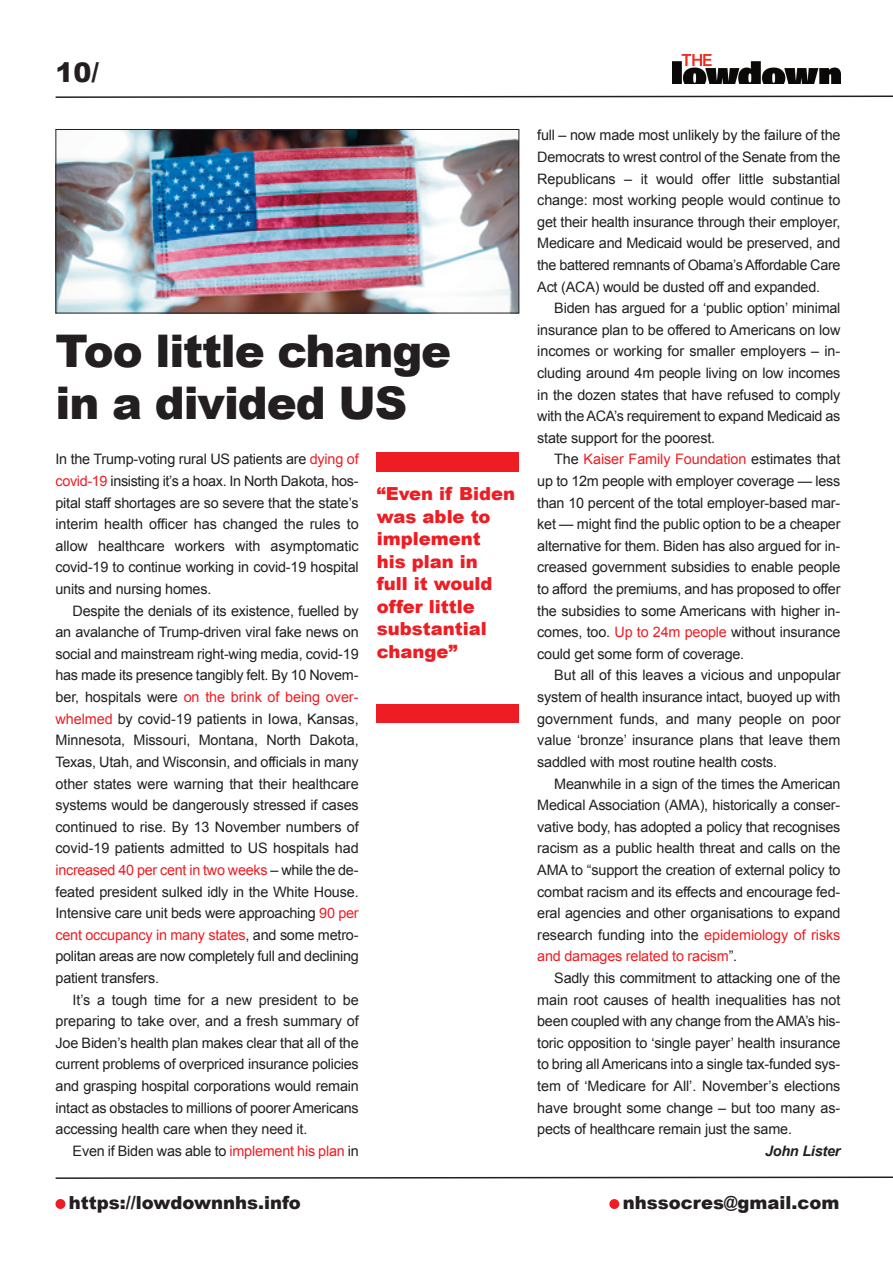
<style>
.page{position:relative;width:893px;height:1263px;background:#fff}
.page>*{position:absolute;margin:0;border:0;box-sizing:border-box;transform-origin:0 0}
.t1{font:900 45px/52.5px "Arial";letter-spacing:-.025em;color:#231f20}
.t2{font:900 27px "Arial";color:#231f20}
.t3{font:900 18px/22.5px "Arial";color:#ee1d23}
.t4{font:900 18px "Arial";color:#231f20}
.t5{font:14.4px/21.6px "Arial";letter-spacing:-.015em;color:#231f20;text-align:justify}
.t6{font:italic 700 14.4px "Arial";letter-spacing:-.015em;color:#231f20}
.s1{color:#ee1d23}
</style>
<div class="page">
<div style="left:55px;top:1199px;width:10px;height:10px;background:#ee1d23;border-radius:50%"></div>
<div style="left:609px;top:1199px;width:10px;height:10px;background:#ee1d23;border-radius:50%"></div>
<svg style="left:55px;top:1176px;width:838px;height:3px"></svg>
<div style="left:377px;top:452px;width:142px;height:20px;background:#ee1d23"></div>
<div style="left:377px;top:704px;width:142px;height:18px;background:#ee1d23"></div>
<img style="left:57px;top:131px;width:460px;height:180px">
<div style="left:55px;top:129px;width:464px;height:184px;border:1px solid #231f20"></div>
<svg style="left:55px;top:95px;width:838px;height:3px"></svg>
<img style="left:673px;top:54px;width:167px;height:29px">
<h2 class="t2" style="left:55px;top:53px;width:45px">10/</h2>
<h1 class="t1" style="left:55px;top:323px;width:397px">Too little change in a divided US</h1>
<p class="t5" style="left:55px;top:449px;width:305px">In the Trump-voting rural US patients are <span class="s1">dying of covid-19</span> insisting it’s a hoax. In North Dakota, hos&shy;pital staff shortages are so severe that the state’s interim health officer has changed the rules to allow healthcare workers with asymptomatic covid-19 to continue working in covid-19 hospital units and nursing homes.</p>
<p class="t5" style="left:55px;top:600px;width:305px;text-indent:17px">Despite the denials of its existence, fuelled by an avalanche of Trump-driven viral fake news on social and mainstream right-wing media, covid-19 has made its presence tangibly felt. By 10 Novem&shy;ber, hospitals were <span class="s1">on the brink of being over&shy;whelmed</span> by covid-19 patients in Iowa, Kansas, Minnesota, Missouri, Montana, North Dakota, Texas, Utah, and Wisconsin, and officials in many other states were warning that their healthcare systems would be dangerously stressed if cases continued to rise. By 13 November numbers of covid-19 patients admitted to US hospitals had <span class="s1">increased 40 per cent in two weeks</span> – while the de&shy;feated president sulked idly in the White House.<br>Intensive care unit beds were approaching <span class="s1">90 per cent occupancy in many states</span>, and some metro&shy;politan areas are now completely full and declining patient transfers.</p>
<p class="t5" style="left:56px;top:989px;width:305px;text-indent:17px">It’s a tough time for a new president to be preparing to take over, and a fresh summary of Joe Biden’s health plan makes clear that all of the current problems of overpriced insurance policies and grasping hospital corporations would remain intact as obstacles to millions of poorer Americans accessing health care when they need it.</p>
<p class="t5" style="left:73px;top:1140px;width:288px">Even if Biden was able to <span class="s1">implement his plan</span> in</p>
<p class="t3" style="left:377px;top:482px;width:140px">“Even if Biden was able to implement<br>his plan in<br>full it would offer little substantial change”</p>
<p class="t5" style="left:537px;top:125px;width:305px">full – now made most unlikely by the failure of the Democrats to wrest control of the Senate from the Republicans – it would offer little substantial change: most working people would continue to get their health insurance through their employer, Medicare and Medicaid would be preserved, and the battered remnants of Obama’s Affordable Care Act (ACA) would be dusted off and expanded.</p>
<p class="t5" style="left:537px;top:297px;width:305px;text-indent:17px">Biden has argued for a ‘public option’ minimal insurance plan to be offered to Americans on low incomes or working for smaller employers – in&shy;cluding around 4m people living on low incomes in the dozen states that have refused to comply with the ACA’s requirement to expand Medicaid as state support for the poorest.</p>
<p class="t5" style="left:537px;top:449px;width:305px;text-indent:17px">The <span class="s1">Kaiser Family Foundation</span> estimates that up to 12m people with employer coverage — less than 10 percent of the total employer-based mar&shy;ket — might find the public option to be a cheaper alternative for them. Biden has also argued for in&shy;creased government subsidies to enable people to afford the premiums, and has proposed to offer the subsidies to some Americans with higher in&shy;comes, too. <span class="s1">Up to 24m people</span> without insurance could get some form of coverage.</p>
<p class="t5" style="left:537px;top:665px;width:305px;text-indent:17px">But all of this leaves a vicious and unpopular system of health insurance intact, buoyed up with government funds, and many people on poor value ‘bronze’ insurance plans that leave them saddled with most routine health costs.</p>
<p class="t5" style="left:537px;top:773px;width:305px;text-indent:17px">Meanwhile in a sign of the times the American Medical Association (AMA), historically a conser&shy;vative body, has adopted a policy that recognises racism as a public health threat and calls on the AMA to “support the creation of external policy to combat racism and its effects and encourage fed&shy;eral agencies and other organisations to expand research funding into the <span class="s1">epidemiology of risks and damages related to racism</span>”.</p>
<p class="t5" style="left:537px;top:967px;width:305px;text-indent:17px">Sadly this commitment to attacking one of the main root causes of health inequalities has not been coupled with any change from the AMA’s his&shy;toric opposition to ‘single payer’ health insurance to bring all Americans into a single tax-funded sys&shy;tem of ‘Medicare for All’. November’s elections have brought some change – but too many as&shy;pects of healthcare remain just the same.</p>
<p class="t6" style="left:765px;top:1143px;width:77px">John Lister</p>
<p class="t4" style="left:69px;top:1189px;width:233px">https://lowdownnhs.info</p>
<p class="t4" style="left:623px;top:1189px;width:218px">nhssocres@gmail.com</p>
</div>
